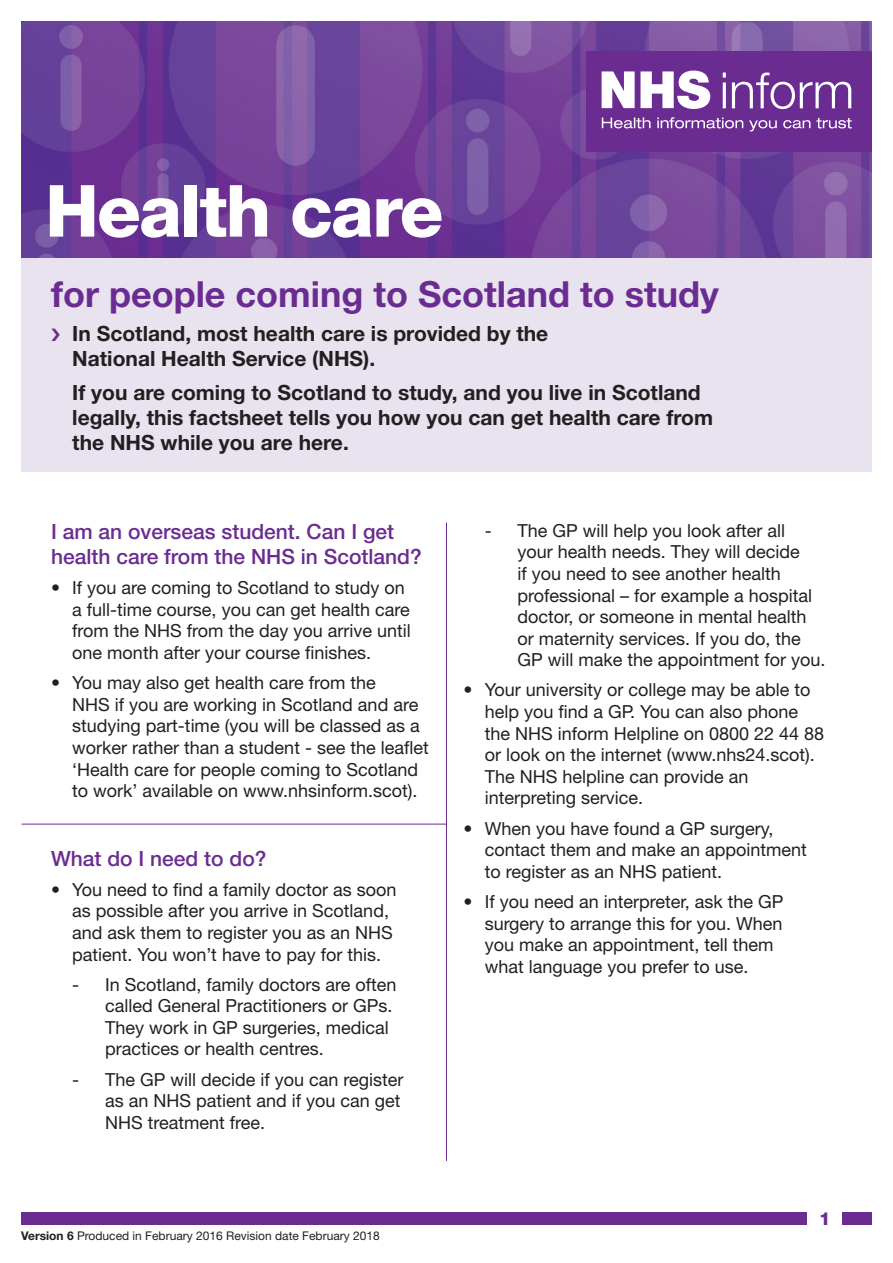
<style>
.page{position:relative;width:893px;height:1263px;background:#fff}
.page>*{position:absolute;margin:0;border:0;box-sizing:border-box;transform-origin:0 0}
.t1{font:800 72px "Helvetica Neue LT";letter-spacing:-.025em;color:#fff}
.bullets{font:700 36px "Helvetica Neue LT";color:#6a2c91}
.bullets-2{font:700 21px/25.2px "Helvetica Neue LT";color:#231f20}
.Sub_title_heading{font:500 21px/25.2px "Helvetica Neue LT";color:#6a2c91}
.bullets-3{font:18px/21.6px "Helvetica Neue LT";color:#231f20}
.t2{font:800 18px "Helvetica Neue LT";color:#6a2c91}
.t3{font:12px "Helvetica Neue LT";color:#231f20}
.s1{font-weight:700}
</style>
<div class="page">
<div style="left:21px;top:1212px;width:851px;height:13px;background:#6a2c91"></div>
<div style="left:808px;top:1205px;width:34px;height:26px;background:#fff"></div>
<img style="left:21px;top:21px;width:851px;height:237px">
<div style="left:586px;top:51px;width:286px;height:100px;background:#6a2c91"></div>
<svg style="left:602px;top:71px;width:250px;height:60px"></svg>
<hr style="left:446px;top:523px;width:1px;height:638px;background:#6a2c91">
<hr style="left:22px;top:824px;width:425px;height:1px;background:#6a2c91">
<div style="left:21px;top:258px;width:851px;height:214px;background:#e9e2ef"></div>
<p class="t1" style="left:45px;top:168px;width:400px">Health care</p>
<p class="bullets" style="left:51px;top:272px;width:669px">for people coming to Scotland to study</p>
<p class="bullets-2" style="left:72px;top:320px;width:477px">In Scotland, most health care is provided by the<br>National Health Service (NHS).</p>
<p class="bullets-2" style="left:72px;top:379px;width:642px">If you are coming to Scotland to study, and you live in Scotland legally, this factsheet tells you how you can get health care from the NHS while you are here.</p>
<p class="Sub_title_heading" style="left:51px;top:519px;width:372px">I am an overseas student. Can I get health care from the NHS in Scotland?</p>
<p class="bullets-3" style="left:72px;top:577px;width:340px;text-indent:-21px">• If you are coming to Scotland to study on a full-time course, you can get health care from the NHS from the day you arrive until one month after your course finishes.</p>
<p class="bullets-3" style="left:72px;top:672px;width:358px;text-indent:-21px">• You may also get health care from the<br>NHS if you are working in Scotland and are studying part-time (you will be classed as a worker rather than a student - see the leaflet ‘Health care for people coming to Scotland to work’ available on www.nhsinform.scot).</p>
<p class="Sub_title_heading" style="left:51px;top:845px;width:217px">What do I need to do?</p>
<p class="bullets-3" style="left:72px;top:878px;width:326px;text-indent:-21px">• You need to find a family doctor as soon as possible after you arrive in Scotland, and ask them to register you as an NHS patient. You won’t have to pay for this.</p>
<p class="bullets-3" style="left:105px;top:973px;width:293px;text-indent:-33px">- In Scotland, family doctors are often called General Practitioners or GPs.<br>They work in GP surgeries, medical practices or health centres.</p>
<p class="bullets-3" style="left:105px;top:1068px;width:300px;text-indent:-33px">- The GP will decide if you can register as an NHS patient and if you can get<br>NHS treatment free.</p>
<p class="t3" style="left:21px;top:1229px;width:360px"><span class="s1">Version 6</span> Produced in February 2016 Revision date February 2018</p>
<p class="bullets-3" style="left:517px;top:519px;width:310px;text-indent:-33px">- The GP will help you look after all<br>your health needs. They will decide<br>if you need to see another health professional – for example a hospital doctor, or someone in mental health or maternity services. If you do, the GP will make the appointment for you.</p>
<p class="bullets-3" style="left:485px;top:679px;width:341px;text-indent:-21px">• Your university or college may be able to help you find a GP. You can also phone the NHS inform Helpline on 0800 22 44 88 or look on the internet (www.nhs24.scot).<br>The NHS helpline can provide an interpreting service.</p>
<p class="bullets-3" style="left:485px;top:817px;width:324px;text-indent:-21px">• When you have found a GP surgery, contact them and make an appointment to register as an NHS patient.</p>
<p class="bullets-3" style="left:485px;top:890px;width:300px;text-indent:-21px">• If you need an interpreter, ask the GP surgery to arrange this for you. When you make an appointment, tell them what language you prefer to use.</p>
<p class="t2" style="left:819px;top:1207px;width:13px">1</p>
</div>
